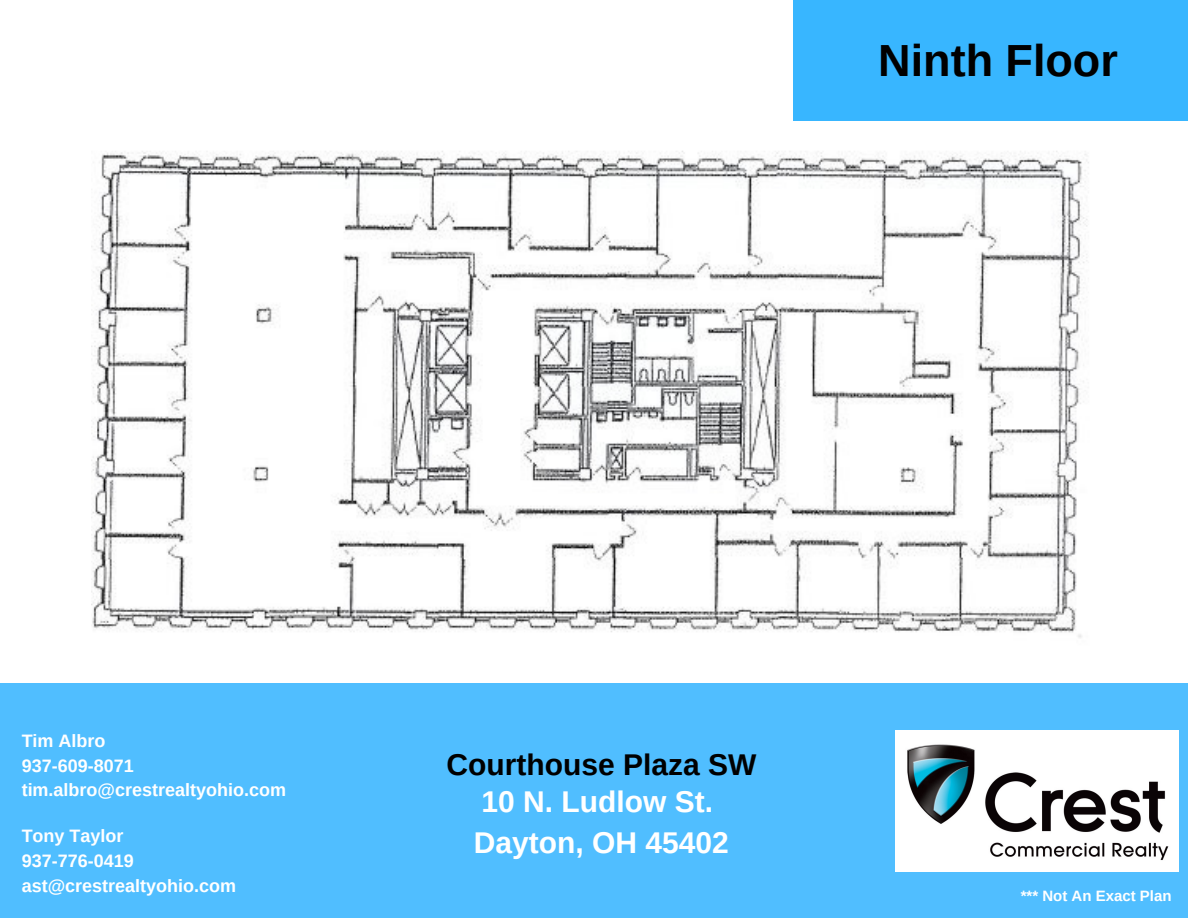
<style>
.page{position:relative;width:1188px;height:918px;background:#fff}
.page>*{position:absolute;margin:0;border:0;box-sizing:border-box;transform-origin:0 0}
.t1{font:700 45px "Arimo";color:#000}
.t2{font:700 30px/41.7px "Arimo";color:#fff}
.t3{font:700 30px "Arimo";color:#000}
.t4{font:700 18px/24.8px "Arimo";color:#fff}
.t5{font:700 15px "Arimo";color:#fff}
</style>
<div class="page">
<div style="left:0;top:683px;width:1188px;height:235px;background:#50beff"></div>
<img style="left:896px;top:731px;width:282px;height:140px">
<div style="left:793px;top:0;width:395px;height:120px;background:#38b6ff"></div>
<img style="left:92px;top:151px;width:997px;height:487px">
<h1 class="t1" style="left:878px;top:35px;width:241px">Ninth Floor</h1>
<p class="t4" style="left:22px;top:728px;width:266px">Tim Albro<br>937-609-8071 tim.albro@crestrealtyohio.com</p>
<p class="t4" style="left:22px;top:824px;width:216px">Tony Taylor<br>937-776-0419 ast@crestrealtyohio.com</p>
<h2 class="t3" style="left:446px;top:748px;width:311px">Courthouse Plaza SW</h2>
<h2 class="t2" style="left:474px;top:780px;width:257px">10 N. Ludlow St.<br>Dayton, OH 45402</h2>
<p class="t5" style="left:1021px;top:888px;width:152px">*** Not An Exact Plan</p>
</div>
